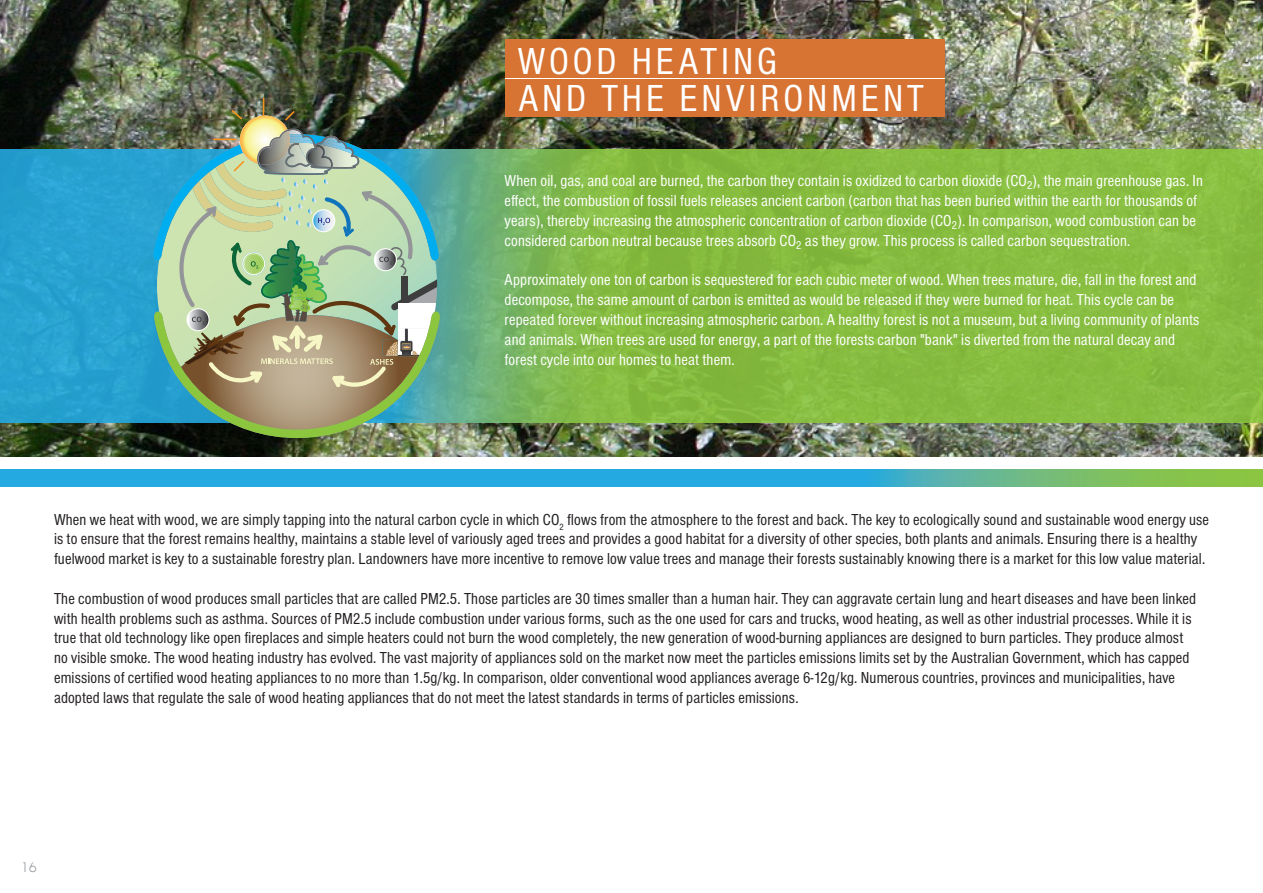
<style>
.page{position:relative;width:1263px;height:893px;background:#fff}
.page>*{position:absolute;margin:0;border:0;box-sizing:border-box;transform-origin:0 0}
.t1{font:condensed 39px "Font Site Sans";letter-spacing:.1em;color:#fff}
.t2{font:condensed 16.5px/19.8px "Font Site Sans";letter-spacing:.01em;color:#231f20}
.t3{font:condensed 16.5px/19.8px "Font Site Sans";letter-spacing:.01em;color:#fff}
.t4{font:13.5px "Sans Serif Book FLF";color:#97999c}
</style>
<div class="page">
<img style="left:0;top:0;width:1263px;height:456px">
<svg style="left:0;top:469px;width:1263px;height:17px;background:#3eafbd"></svg>
<svg style="left:0;top:150px;width:1263px;height:273px;background:#74b65c"></svg>
<div style="left:505px;top:39px;width:439px;height:39px;background:#d77333"></div>
<div style="left:505px;top:79px;width:439px;height:37px;background:#d77333"></div>
<img style="left:154px;top:96px;width:284px;height:32px">
<img style="left:155px;top:438px;width:284px;height:38px">
<img style="left:240px;top:116px;width:48px;height:12px">
<svg style="left:263px;top:98px;width:1px;height:18px"></svg>
<svg style="left:232px;top:110px;width:10px;height:9px"></svg>
<svg style="left:285px;top:111px;width:10px;height:9px"></svg>
<img style="left:153px;top:128px;width:287px;height:310px">
<p class="t1" style="left:518px;top:40px;width:261px">WOOD HEATING</p>
<p class="t1" style="left:519px;top:77px;width:407px">AND THE ENVIRONMENT</p>
<p class="t3" style="left:505px;top:171px;width:700px">When oil, gas, and coal are burned, the carbon they contain is oxidized to carbon dioxide (CO<sub>2</sub>), the main greenhouse gas. In effect, the combustion of fossil fuels releases ancient carbon (carbon that has been buried within the earth for thousands of years), thereby increasing the atmospheric concentration of carbon dioxide (CO<sub>2</sub>). In comparison, wood combustion can be considered carbon neutral because trees absorb CO<sub>2</sub> as they grow. This process is called carbon sequestration.</p>
<p class="t3" style="left:505px;top:270px;width:696px">Approximately one ton of carbon is sequestered for each cubic meter of wood. When trees mature, die, fall in the forest and decompose, the same amount of carbon is emitted as would be released if they were burned for heat. This cycle can be repeated forever without increasing atmospheric carbon. A healthy forest is not a museum, but a living community of plants and animals. When trees are used for energy, a part of the forests carbon "bank" is diverted from the natural decay and forest cycle into our homes to heat them.</p>
<p class="t2" style="left:54px;top:510px;width:1156px">When we heat with wood, we are simply tapping into the natural carbon cycle in which CO<sub>2</sub> flows from the atmosphere to the forest and back. The key to ecologically sound and sustainable wood energy use is to ensure that the forest remains healthy, maintains a stable level of variously aged trees and provides a good habitat for a diversity of other species, both plants and animals. Ensuring there is a healthy fuelwood market is key to a sustainable forestry plan. Landowners have more incentive to remove low value trees and manage their forests sustainably knowing there is a market for this low value material.</p>
<p class="t2" style="left:54px;top:589px;width:1143px">The combustion of wood produces small particles that are called PM2.5. Those particles are 30 times smaller than a human hair. They can aggravate certain lung and heart diseases and have been linked with health problems such as asthma. Sources of PM2.5 include combustion under various forms, such as the one used for cars and trucks, wood heating, as well as other industrial processes. While it is true that old technology like open fireplaces and simple heaters could not burn the wood completely, the new generation of wood-burning appliances are designed to burn particles. They produce almost no visible smoke. The wood heating industry has evolved. The vast majority of appliances sold on the market now meet the particles emissions limits set by the Australian Government, which has capped emissions of certified wood heating appliances to no more than 1.5g/kg. In comparison, older conventional wood appliances average 6-12g/kg. Numerous countries, provinces and municipalities, have adopted laws that regulate the sale of wood heating appliances that do not meet the latest standards in terms of particles emissions.</p>
<p class="t4" style="left:21px;top:859px;width:17px">16</p>
</div>
